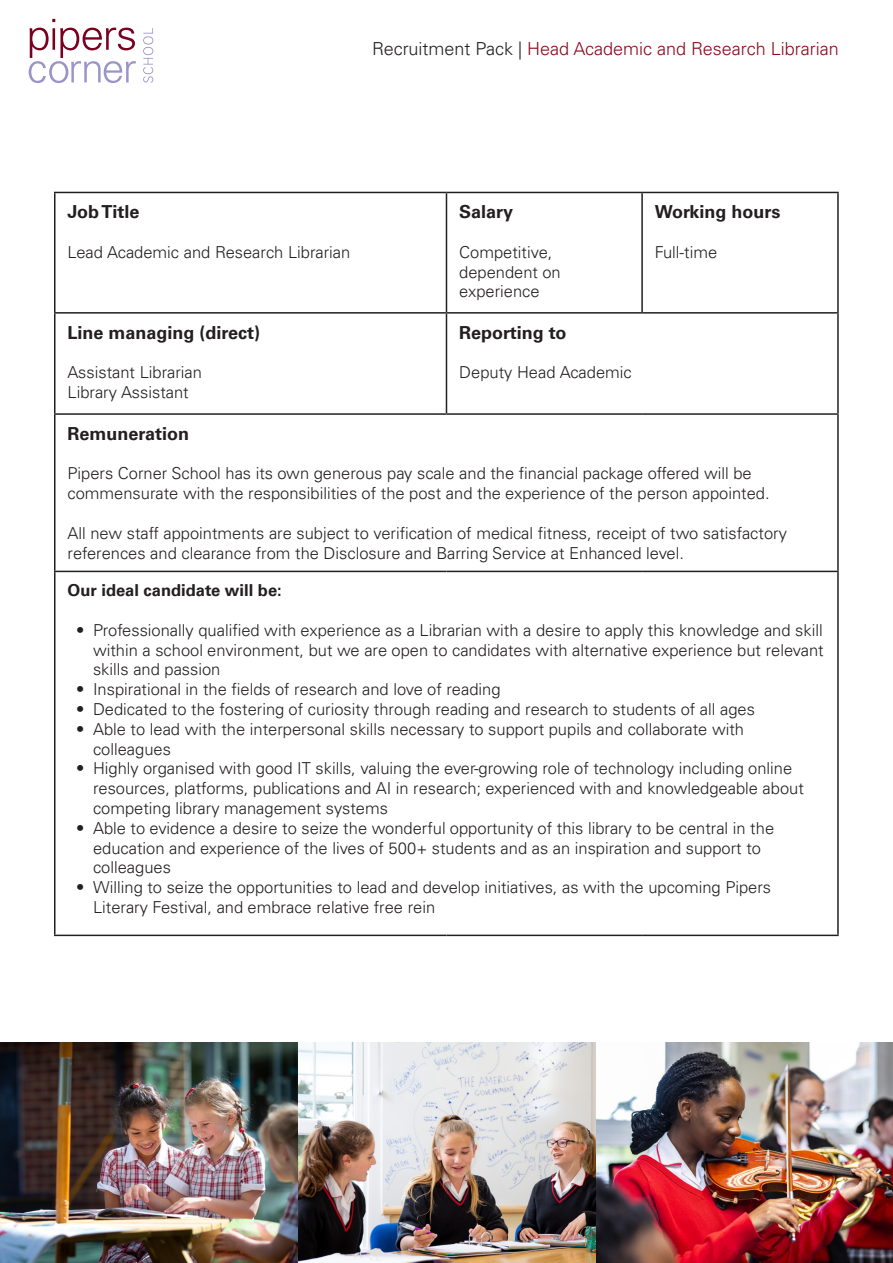
<style>
.page{position:relative;width:893px;height:1263px;background:#fff}
.page>*{position:absolute;margin:0;border:0;box-sizing:border-box;transform-origin:0 0}
.Table_bold{font:700 18px "Univers LT Pro 65";color:#231f20}
.t1{font:300 18px "Univers LT Pro 45";color:#880b1e}
.Table_text{font:300 16.5px/19.8px "Univers LT Pro 45";color:#231f20}
.Table_bold-2{font:700 16.5px "Univers LT Pro 65";color:#231f20}
.s1{color:#231f20}
</style>
<div class="page">
<img style="left:0;top:1042px;width:893px;height:221px">
<svg style="left:29px;top:28px;width:107px;height:55px"></svg>
<svg style="left:143px;top:28px;width:10px;height:55px"></svg>
<hr style="left:54px;top:192px;width:392px;height:1px;background:#231f20">
<hr style="left:54px;top:193px;width:2px;height:119px;background:#231f20">
<hr style="left:446px;top:192px;width:196px;height:1px;background:#231f20">
<hr style="left:446px;top:193px;width:1px;height:119px;background:#231f20">
<hr style="left:642px;top:192px;width:197px;height:1px;background:#231f20">
<hr style="left:641px;top:193px;width:2px;height:119px;background:#231f20">
<hr style="left:837px;top:193px;width:2px;height:119px;background:#231f20">
<hr style="left:54px;top:312px;width:392px;height:2px;background:#231f20">
<hr style="left:54px;top:314px;width:2px;height:99px;background:#231f20">
<hr style="left:446px;top:312px;width:196px;height:2px;background:#231f20">
<hr style="left:446px;top:314px;width:1px;height:99px;background:#231f20">
<hr style="left:642px;top:312px;width:197px;height:2px;background:#231f20">
<hr style="left:837px;top:314px;width:2px;height:99px;background:#231f20">
<hr style="left:54px;top:413px;width:392px;height:2px;background:#231f20">
<hr style="left:54px;top:415px;width:2px;height:156px;background:#231f20">
<hr style="left:446px;top:413px;width:196px;height:2px;background:#231f20">
<hr style="left:642px;top:413px;width:197px;height:2px;background:#231f20">
<hr style="left:837px;top:415px;width:2px;height:156px;background:#231f20">
<hr style="left:54px;top:571px;width:392px;height:1px;background:#231f20">
<hr style="left:54px;top:572px;width:2px;height:363px;background:#231f20">
<hr style="left:446px;top:571px;width:196px;height:1px;background:#231f20">
<hr style="left:642px;top:571px;width:197px;height:1px;background:#231f20">
<hr style="left:837px;top:572px;width:2px;height:363px;background:#231f20">
<hr style="left:54px;top:935px;width:392px;height:1px;background:#231f20">
<hr style="left:446px;top:935px;width:196px;height:1px;background:#231f20">
<hr style="left:642px;top:935px;width:197px;height:1px;background:#231f20">
<p class="t1" style="left:372px;top:37px;width:468px"><span class="s1">Recruitment Pack |</span> Head Academic and Research Librarian</p>
<p class="Table_bold" style="left:68px;top:199px;width:74px">Job Title</p>
<p class="Table_text" style="left:68px;top:242px;width:284px">Lead Academic and Research Librarian</p>
<p class="Table_bold" style="left:68px;top:320px;width:194px">Line managing (direct)</p>
<p class="Table_text" style="left:68px;top:362px;width:136px">Assistant Librarian</p>
<p class="Table_text" style="left:68px;top:382px;width:123px">Library Assistant</p>
<p class="Table_bold" style="left:459px;top:199px;width:56px">Salary</p>
<p class="Table_text" style="left:459px;top:242px;width:103px">Competitive, dependent on experience</p>
<p class="Table_bold" style="left:459px;top:320px;width:109px">Reporting to</p>
<p class="Table_text" style="left:459px;top:362px;width:174px">Deputy Head Academic</p>
<p class="Table_bold" style="left:655px;top:199px;width:127px">Working hours</p>
<p class="Table_text" style="left:655px;top:242px;width:64px">Full-time</p>
<p class="Table_bold" style="left:68px;top:421px;width:123px">Remuneration</p>
<p class="Table_text" style="left:68px;top:463px;width:704px">Pipers Corner School has its own generous pay scale and the financial package offered will be commensurate with the responsibilities of the post and the experience of the person appointed.</p>
<p class="Table_text" style="left:68px;top:523px;width:721px">All new staff appointments are subject to verification of medical fitness, receipt of two satisfactory references and clearance from the Disclosure and Barring Service at Enhanced level.</p>
<p class="Table_bold-2" style="left:68px;top:579px;width:216px">Our ideal candidate will be:</p>
<p class="Table_text" style="left:93px;top:619px;width:732px;text-align:justify;text-indent:-17px">• Professionally qualified with experience as a Librarian with a desire to apply this knowledge and skill within a school environment, but we are open to candidates with alternative experience but relevant skills and passion</p>
<p class="Table_text" style="left:76px;top:679px;width:426px">• Inspirational in the fields of research and love of reading</p>
<p class="Table_text" style="left:76px;top:699px;width:680px">• Dedicated to the fostering of curiosity through reading and research to students of all ages</p>
<p class="Table_text" style="left:93px;top:718px;width:653px;text-indent:-17px">• Able to lead with the interpersonal skills necessary to support pupils and collaborate with colleagues</p>
<p class="Table_text" style="left:93px;top:758px;width:712px;text-indent:-17px">• Highly organised with good IT skills, valuing the ever-growing role of technology including online resources, platforms, publications and AI in research; experienced with and knowledgeable about competing library management systems</p>
<p class="Table_text" style="left:93px;top:817px;width:683px;text-indent:-17px">• Able to evidence a desire to seize the wonderful opportunity of this library to be central in the education and experience of the lives of 500+ students and as an inspiration and support to colleagues</p>
<p class="Table_text" style="left:93px;top:877px;width:680px;text-indent:-17px">• Willing to seize the opportunities to lead and develop initiatives, as with the upcoming Pipers<br>Literary Festival, and embrace relative free rein</p>
</div>
